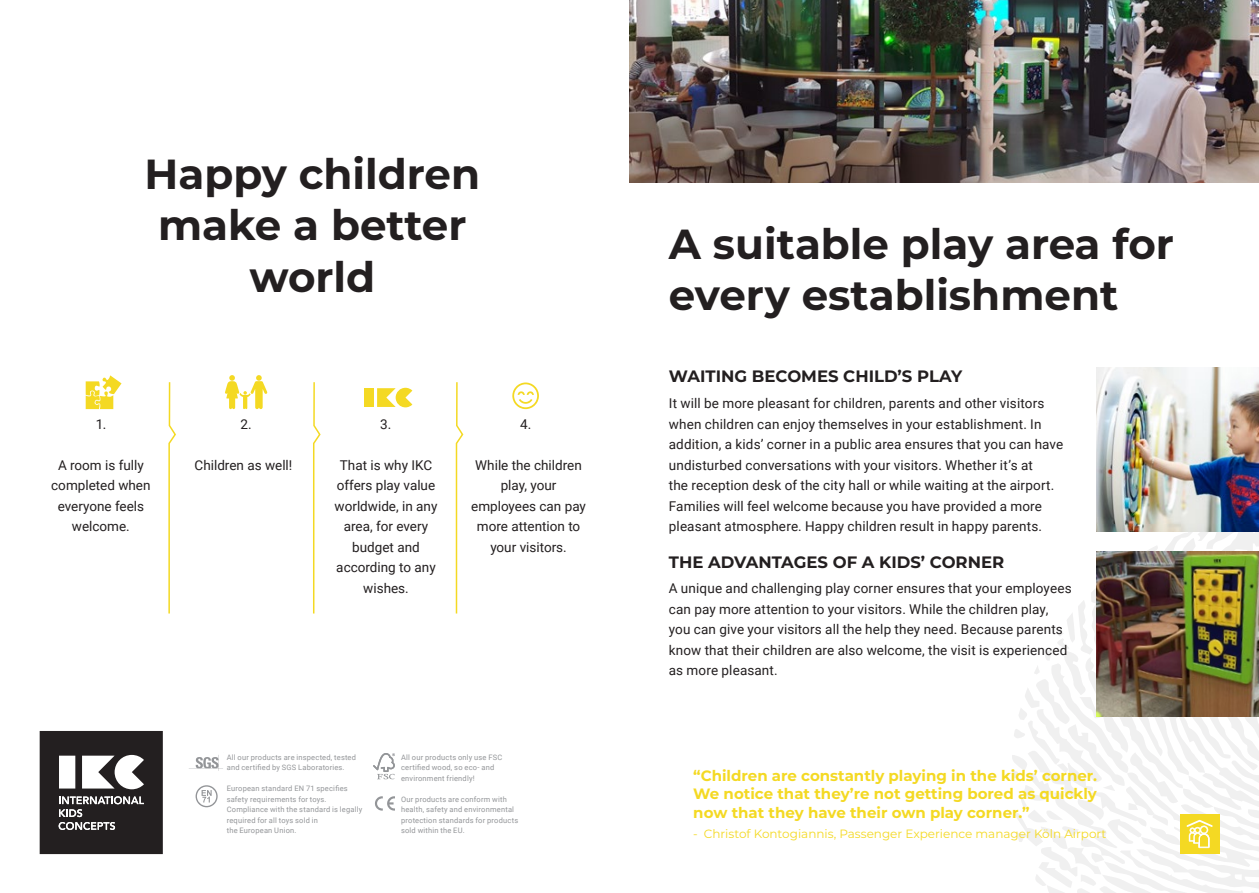
<style>
.page{position:relative;width:1259px;height:893px;background:#fff}
.page>*{position:absolute;margin:0;border:0;box-sizing:border-box;transform-origin:0 0}
.Koptekst_-_Groot{font:700 42px/51px "Montserrat";color:#231f20}
.Big_Headers___Middle{font:700 42px/51px "Montserrat";color:#231f20;text-align:center}
.Subkop_-_Kapitalen{font:700 16.5px "Montserrat";color:#231f20}
.t1{font:700 15px/18px "Montserrat";color:#f4d923}
.Platte_Tekst{font:13.5px/20.5px "Roboto";letter-spacing:.01em;color:#231f20}
.Paragraph_Style_1{font:13.5px/20.5px "Roboto";color:#231f20;text-align:center}
.t2{font:12px "Montserrat";color:#f4d923}
.t3{font:7.5px/10.5px "Roboto";letter-spacing:.025em;color:#939598}
</style>
<div class="page">
<img style="left:629px;top:0;width:630px;height:183px">
<svg style="left:168px;top:382px;width:8px;height:232px"></svg>
<svg style="left:313px;top:382px;width:8px;height:232px"></svg>
<svg style="left:455px;top:382px;width:9px;height:232px"></svg>
<svg style="left:86px;top:375px;width:35px;height:34px"></svg>
<svg style="left:225px;top:375px;width:42px;height:34px"></svg>
<svg style="left:512px;top:382px;width:27px;height:27px"></svg>
<svg style="left:40px;top:731px;width:123px;height:123px;background:#494647"></svg>
<svg style="left:1012px;top:531px;width:247px;height:362px"></svg>
<div style="left:364px;top:388px;width:9px;height:19px;background:#f4d923"></div>
<svg style="left:377px;top:388px;width:35px;height:19px"></svg>
<img style="left:1096px;top:552px;width:163px;height:164px">
<img style="left:1096px;top:367px;width:163px;height:164px">
<svg style="left:375px;top:796px;width:20px;height:15px"></svg>
<svg style="left:189px;top:755px;width:34px;height:16px"></svg>
<svg style="left:373px;top:753px;width:22px;height:26px"></svg>
<svg style="left:196px;top:785px;width:22px;height:22px"></svg>
<p class="Big_Headers___Middle" style="left:144px;top:147px;width:337px">Happy children make a better world</p>
<p class="Platte_Tekst" style="left:96px;top:413px;width:12px">1.</p>
<p class="Platte_Tekst" style="left:240px;top:413px;width:13px">2.</p>
<p class="Platte_Tekst" style="left:380px;top:413px;width:13px">3.</p>
<p class="Platte_Tekst" style="left:520px;top:413px;width:13px">4.</p>
<p class="Paragraph_Style_1" style="left:51px;top:454px;width:101px">A room is fully completed when everyone feels welcome.</p>
<p class="Paragraph_Style_1" style="left:195px;top:454px;width:99px">Children as well!</p>
<p class="Paragraph_Style_1" style="left:335px;top:454px;width:104px">That is why IKC offers play value worldwide, in any area, for every budget and according to any wishes.</p>
<p class="Paragraph_Style_1" style="left:471px;top:454px;width:116px">While the children play, your employees can pay more attention to your visitors.</p>
<p class="t3" style="left:227px;top:752px;width:131px">All our products are inspected, tested and certified by SGS Laboratories.</p>
<p class="t3" style="left:227px;top:783px;width:123px">European standard EN 71 specifies safety requirements for toys.</p>
<p class="t3" style="left:227px;top:804px;width:137px">Compliance with the standard is legally required for all toys sold in</p>
<p class="t3" style="left:227px;top:825px;width:71px">the European Union.</p>
<p class="t3" style="left:401px;top:752px;width:103px">All our products only use FSC</p>
<p class="t3" style="left:401px;top:762px;width:95px">certified wood, so eco- and</p>
<p class="t3" style="left:401px;top:773px;width:75px">environment friendly!</p>
<p class="t3" style="left:401px;top:794px;width:119px">Our products are conform with health, safety and environmental protection standards for products sold within the EU.</p>
<p class="Koptekst_-_Groot" style="left:669px;top:217px;width:507px">A suitable play area for every establishment</p>
<p class="Subkop_-_Kapitalen" style="left:669px;top:364px;width:295px">WAITING BECOMES CHILD’S PLAY</p>
<p class="Platte_Tekst" style="left:669px;top:393px;width:396px">It will be more pleasant for children, parents and other visitors when children can enjoy themselves in your establishment. In addition, a kids’ corner in a public area ensures that you can have undisturbed conversations with your visitors. Whether it’s at<br>the reception desk of the city hall or while waiting at the airport.<br>Families will feel welcome because you have provided a more pleasant atmosphere. Happy children result in happy parents.</p>
<p class="Subkop_-_Kapitalen" style="left:669px;top:550px;width:337px">THE ADVANTAGES OF A KIDS’ CORNER</p>
<p class="Platte_Tekst" style="left:669px;top:577px;width:404px">A unique and challenging play corner ensures that your employees can pay more attention to your visitors. While the children play, you can give your visitors all the help they need. Because parents know that their children are also welcome, the visit is experienced as more pleasant.</p>
<p class="t1" style="left:693px;top:766px;width:405px">“Children are constantly playing in the kids’ corner.<br>We notice that they’re not getting bored as quickly</p>
<p class="t1" style="left:693px;top:803px;width:338px">now that they have their own play corner.”</p>
<p class="t2" style="left:693px;top:825px;width:414px">- Christof Kontogiannis, Passenger Experience manager Köln Airport</p>
</div>
